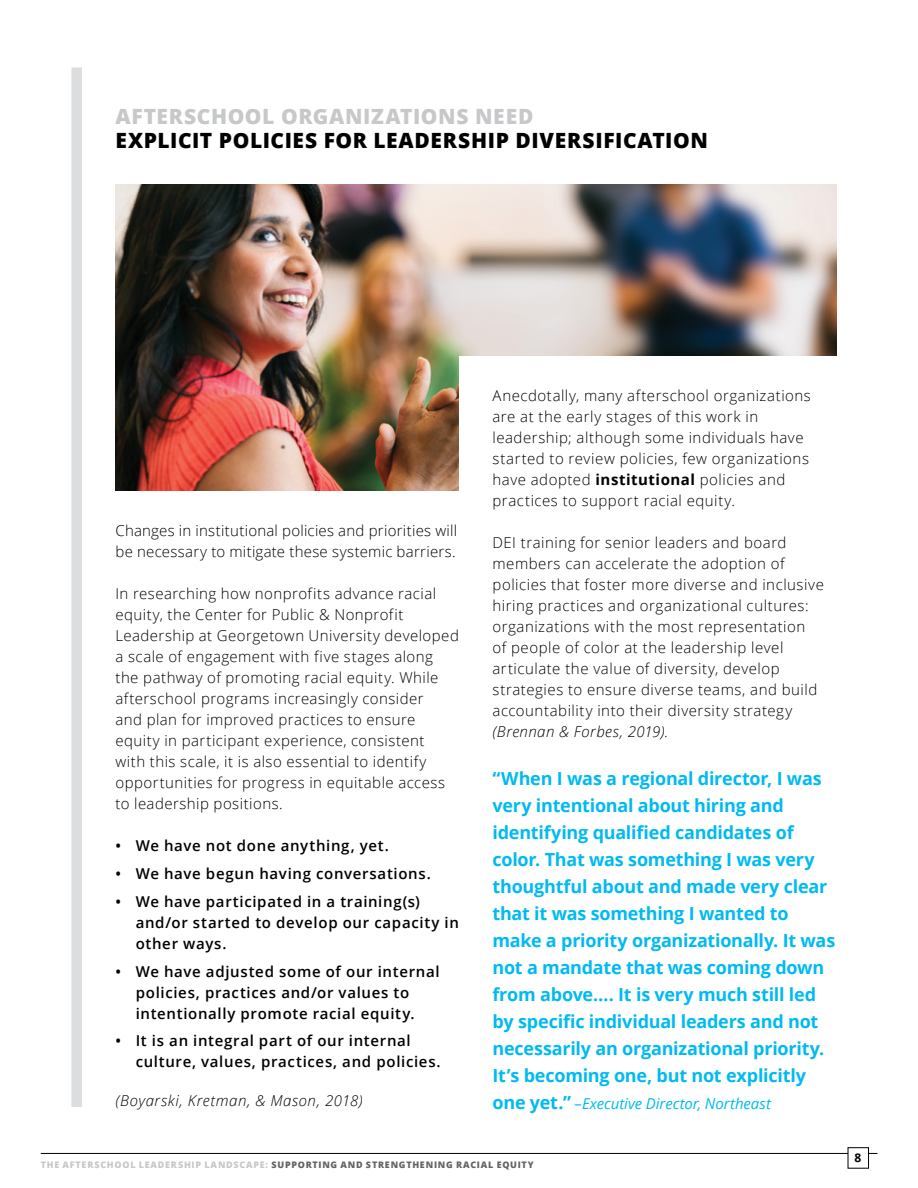
<style>
.page{position:relative;width:918px;height:1188px;background:#fff}
.page>*{position:absolute;margin:0;border:0;box-sizing:border-box;transform-origin:0 0}
.t1{font:800 21px "Open Sans";letter-spacing:.03em;color:#000}
.t2{font:800 21px "Open Sans";letter-spacing:.03em;color:#c7c8ca}
.t3{font:700 18px/27px "Open Sans";letter-spacing:-.015em;color:#00baf1}
.t4{font:300 15px/21px "Open Sans";letter-spacing:.035em;color:#000}
.t5{font:600 15px/21px "Open Sans";letter-spacing:.045em;color:#000}
.t6{font:300 15px/21px "Open Sans";letter-spacing:.015em;color:#000}
.t7{font:italic 300 15px "Open Sans";letter-spacing:.035em;color:#000}
.t8{font:italic 15px "Open Sans";letter-spacing:-.005em;color:#00baf1}
.t9{font:700 12px "Open Sans";color:#000}
.t10{font:800 9px "Open Sans";letter-spacing:.085em;color:#636466}
.s1{font-weight:700}
.s2{font-weight:700;font-style:normal;font-size:18px}
.s3{color:#c7c8ca}
</style>
<div class="page">
<hr style="left:41px;top:1153px;width:837px;height:1px;background:#000">
<div style="left:848px;top:1148px;width:21px;height:20px;background:#fff"></div>
<img style="left:115px;top:185px;width:721px;height:305px">
<div style="left:459px;top:356px;width:399px;height:303px;background:#fff"></div>
<div style="left:71px;top:68px;width:11px;height:1039px;background:#dcddde"></div>
<h1 class="t2" style="left:115px;top:100px;width:420px">AFTERSCHOOL ORGANIZATIONS NEED</h1>
<h1 class="t1" style="left:115px;top:124px;width:594px">EXPLICIT POLICIES FOR LEADERSHIP DIVERSIFICATION</h1>
<p class="t6" style="left:115px;top:520px;width:343px">Changes in institutional policies and priorities will be necessary to mitigate these systemic barriers.</p>
<p class="t4" style="left:115px;top:583px;width:345px">In researching how nonprofits advance racial equity, the Center for Public &amp; Nonprofit Leadership at Georgetown University developed a scale of engagement with five stages along the pathway of promoting racial equity. While afterschool programs increasingly consider<br>and plan for improved practices to ensure equity in participant experience, consistent<br>with this scale, it is also essential to identify opportunities for progress in equitable access to leadership positions.</p>
<p class="t5" style="left:115px;top:835px;width:275px">• We have not done anything, yet.</p>
<p class="t5" style="left:115px;top:863px;width:317px">• We have begun having conversations.</p>
<p class="t5" style="left:136px;top:891px;width:325px;text-indent:-20px">• We have participated in a training(s) and/or started to develop our capacity in other ways.</p>
<p class="t5" style="left:136px;top:960px;width:305px;text-indent:-20px">• We have adjusted some of our internal policies, practices and/or values to intentionally promote racial equity.</p>
<p class="t5" style="left:136px;top:1030px;width:307px;text-indent:-20px">• It is an integral part of our internal culture, values, practices, and policies.</p>
<p class="t7" style="left:115px;top:1090px;width:249px">(Boyarski, Kretman, &amp; Mason, 2018)</p>
<p class="t4" style="left:493px;top:384px;width:320px">Anecdotally, many afterschool organizations are at the early stages of this work in leadership; although some individuals have started to review policies, few organizations have adopted <span class="s1">institutional</span> policies and practices to support racial equity.</p>
<p class="t4" style="left:493px;top:531px;width:333px">DEI training for senior leaders and board members can accelerate the adoption of policies that foster more diverse and inclusive hiring practices and organizational cultures: organizations with the most representation<br>of people of color at the leadership level articulate the value of diversity, develop strategies to ensure diverse teams, and build accountability into their diversity strategy</p>
<p class="t7" style="left:493px;top:721px;width:178px">(Brennan &amp; Forbes, 2019).</p>
<p class="t3" style="left:493px;top:764px;width:344px">“When I was a regional director, I was very intentional about hiring and identifying qualified candidates of color. That was something I was very thoughtful about and made very clear that it was something I wanted to make a priority organizationally. It was not a mandate that was coming down from above…. It is very much still led by specific individual leaders and not necessarily an organizational priority.<br>It’s becoming one, but not explicitly</p>
<p class="t8" style="left:493px;top:1093px;width:280px"><span class="s2">one yet.”</span> –Executive Director, Northeast</p>
<p class="t10" style="left:41px;top:1158px;width:495px"><span class="s3">THE AFTERSCHOOL LEADERSHIP LANDSCAPE:</span> SUPPORTING AND STRENGTHENING RACIAL EQUITY</p>
<p class="t9" style="left:855px;top:1150px;width:8px">8</p>
</div>
